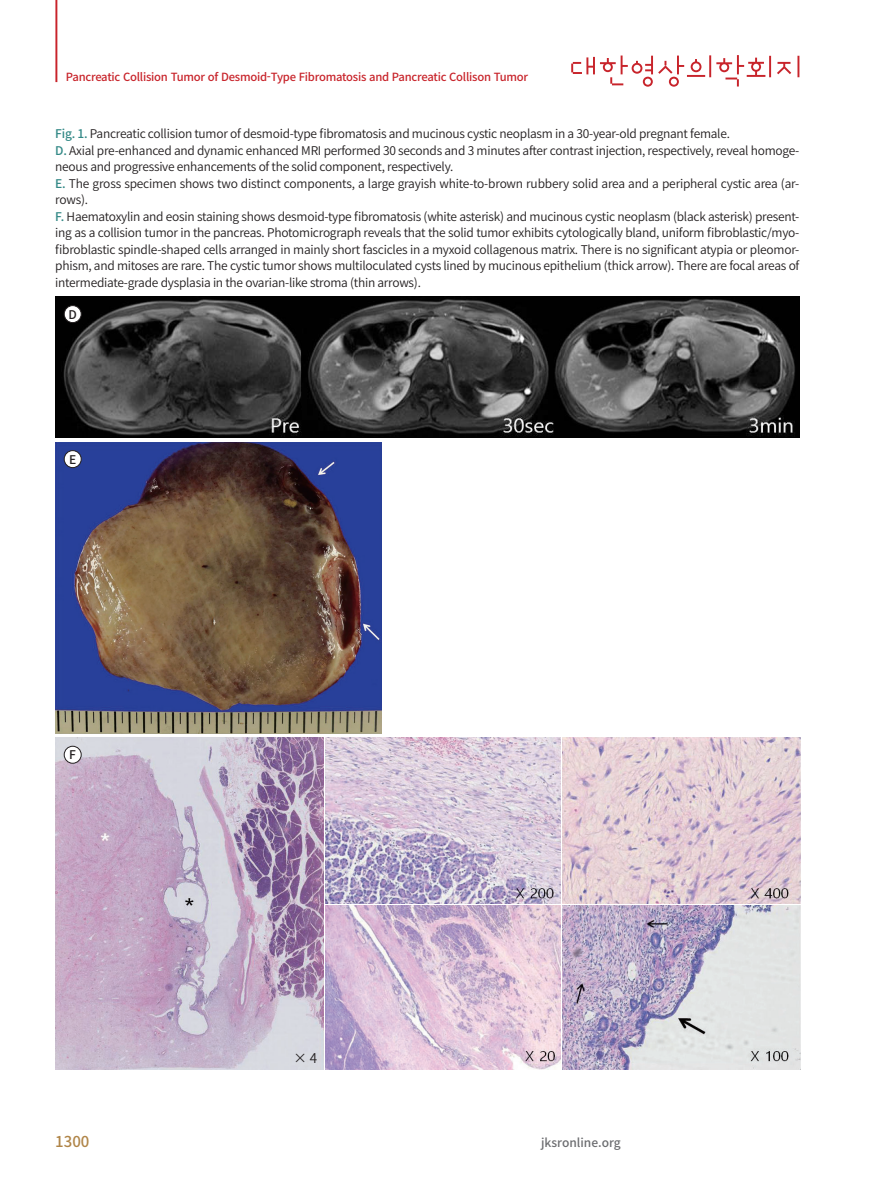
<style>
.page{position:relative;width:893px;height:1191px;background:#fff}
.page>*{position:absolute;margin:0;border:0;box-sizing:border-box;transform-origin:0 0}
.t1{font:500 15px "Noto Sans CJ Kkr";color:#b08548}
.t2{font:600 13.5px "Noto Sans CJ Kkr";color:#231f20}
.t3{font:600 12px/16.5px "Noto Sans CJ Kkr";letter-spacing:-.02em;color:#231f20}
.t4{font:500 12px "Noto Sans CJ Kkr";color:#6c6d70}
.t5{font:500 12px "Noto Sans CJ Kkr";color:#231f20}
.t6{font:500 11.25px "Noto Sans CJ Kkr";letter-spacing:-.02em;color:#c8242b}
.s1{font-weight:500;color:#328886}
</style>
<div class="page">
<hr style="left:55px;top:0;width:2px;height:82px;background:#c8242b">
<svg style="left:571px;top:55px;width:228px;height:32px"></svg>
<img style="left:55px;top:297px;width:744px;height:141px">
<img style="left:55px;top:442px;width:327px;height:291px">
<img style="left:55px;top:737px;width:268px;height:333px">
<img style="left:325px;top:737px;width:236px;height:166px">
<img style="left:325px;top:905px;width:236px;height:165px">
<img style="left:563px;top:737px;width:237px;height:166px">
<img style="left:563px;top:905px;width:237px;height:165px">
<div style="left:64px;top:305px;width:17px;height:18px;background:#fff;border-radius:50%"></div>
<div style="left:64px;top:305px;width:17px;height:18px;border:1px solid #231f20;border-radius:50%"></div>
<div style="left:64px;top:450px;width:17px;height:17px;background:#fff;border-radius:50%"></div>
<div style="left:64px;top:450px;width:17px;height:18px;border:1px solid #231f20;border-radius:50%"></div>
<div style="left:64px;top:746px;width:17px;height:17px;background:#fff;border-radius:50%"></div>
<div style="left:64px;top:746px;width:17px;height:17px;border:1px solid #231f20;border-radius:50%"></div>
<p class="t6" style="left:66px;top:70px;width:464px">Pancreatic Collision Tumor of Desmoid-Type Fibromatosis and Pancreatic Collison Tumor</p>
<p class="t3" style="left:55px;top:126px;width:746px"><span class="s1">Fig. 1.</span> Pancreatic collision tumor of desmoid-type fibromatosis and mucinous cystic neoplasm in a 30-year-old pregnant female.<br><span class="s1">D.</span> Axial pre-enhanced and dynamic enhanced MRI performed 30 seconds and 3 minutes after contrast injection, respectively, reveal homoge&shy;neous and progressive enhancements of the solid component, respectively.<br><span class="s1">E.</span> The gross specimen shows two distinct components, a large grayish white-to-brown rubbery solid area and a peripheral cystic area (ar&shy;rows).<br><span class="s1">F.</span> Haematoxylin and eosin staining shows desmoid-type fibromatosis (white asterisk) and mucinous cystic neoplasm (black asterisk) present&shy;ing as a collision tumor in the pancreas. Photomicrograph reveals that the solid tumor exhibits cytologically bland, uniform fibroblastic/myo&shy;fibroblastic spindle-shaped cells arranged in mainly short fascicles in a myxoid collagenous matrix. There is no significant atypia or pleomor&shy;phism, and mitoses are rare. The cystic tumor shows multiloculated cysts lined by mucinous epithelium (thick arrow). There are focal areas of intermediate-grade dysplasia in the ovarian-like stroma (thin arrows).</p>
<p class="t5" style="left:69px;top:307px;width:10px">D</p>
<p class="t5" style="left:69px;top:452px;width:9px">E</p>
<p class="t5" style="left:69px;top:748px;width:8px">F</p>
<p class="t2" style="left:293px;top:1050px;width:25px">× 4</p>
<p class="t1" style="left:55px;top:1132px;width:36px">1300</p>
<p class="t4" style="left:541px;top:1135px;width:81px">jksronline.org</p>
</div>
